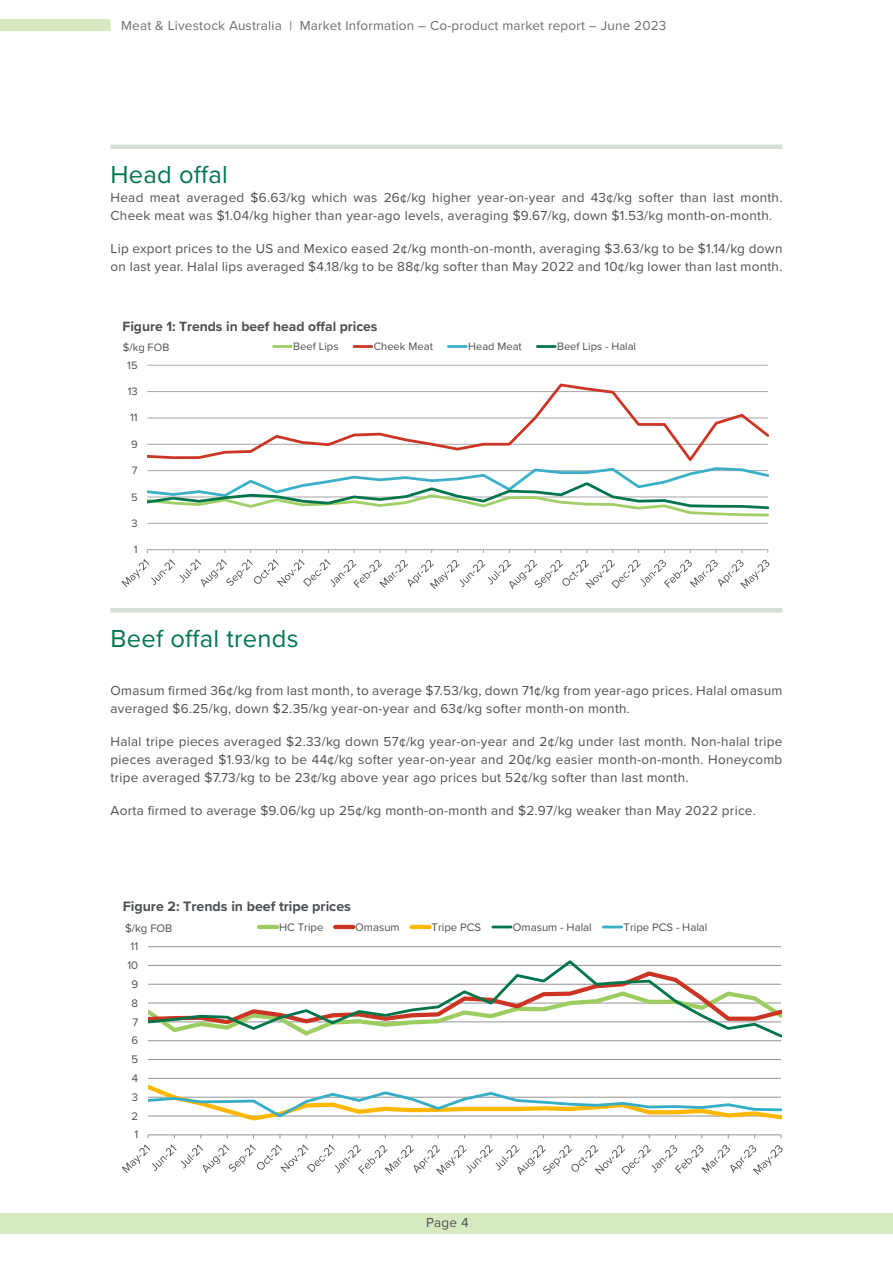
<style>
.page{position:relative;width:893px;height:1263px;background:#fff}
.page>*{position:absolute;margin:0;border:0;box-sizing:border-box;transform-origin:0 0}
.t1{font:25.5px "Proxima Nova";letter-spacing:.01em;color:#00774a}
.t2{font:700 14.1px "Proxima Nova";color:#4b4f54}
.t3{font:700 13.95px "Proxima Nova";color:#4b4f54}
.t4{font:13.5px/18px "Proxima Nova";letter-spacing:.02em;color:#4d5054}
.t5{font:13.5px "Proxima Nova";letter-spacing:.015em;color:#6e6d71}
.t6{font:11.4px "Proxima Nova";color:#4b4f54}
.t7{font:11.1px "Proxima Nova";color:#4b4f54}
</style>
<div class="page">
<div style="left:0;top:19px;width:111px;height:12px;background:#d7e9bf"></div>
<div style="left:0;top:1213px;width:893px;height:21px;background:#d7e9bf"></div>
<hr style="left:111px;top:145px;width:671px;height:4px;background:#d1ddd5">
<div style="left:111px;top:608px;width:671px;height:5px;background:#d1ddd5"></div>
<hr style="left:148px;top:1078px;width:633px;height:1px;background:#929395">
<hr style="left:148px;top:1059px;width:633px;height:1px;background:#929395">
<hr style="left:148px;top:1040px;width:633px;height:1px;background:#929395">
<hr style="left:148px;top:946px;width:633px;height:1px;background:#929395">
<hr style="left:148px;top:1134px;width:633px;height:1px;background:#929395">
<svg style="left:148px;top:960px;width:634px;height:78px"></svg>
<svg style="left:148px;top:1084px;width:634px;height:37px"></svg>
<svg style="left:122px;top:1144px;width:661px;height:31px"></svg>
<hr style="left:259px;top:925px;width:18px;height:4px;background:#9dcd61">
<hr style="left:335px;top:925px;width:18px;height:4px;background:#cc3524">
<hr style="left:411px;top:925px;width:19px;height:4px;background:#ffb700">
<hr style="left:493px;top:925px;width:18px;height:3px;background:#007549">
<hr style="left:603px;top:925px;width:19px;height:3px;background:#36aec8">
<hr style="left:147px;top:523px;width:621px;height:1px;background:#a6a6a6">
<hr style="left:147px;top:365px;width:621px;height:1px;background:#a6a6a6">
<hr style="left:147px;top:549px;width:621px;height:1px;background:#a6a6a6">
<svg style="left:147px;top:383px;width:621px;height:78px"></svg>
<svg style="left:147px;top:467px;width:621px;height:50px"></svg>
<svg style="left:121px;top:559px;width:648px;height:30px"></svg>
<hr style="left:274px;top:345px;width:17px;height:3px;background:#a0cf66">
<hr style="left:354px;top:345px;width:18px;height:3px;background:#cc3524">
<hr style="left:448px;top:345px;width:18px;height:3px;background:#3bb0c9">
<hr style="left:537px;top:345px;width:18px;height:3px;background:#007549">
<p class="t5" style="left:121px;top:15px;width:547px">Meat &amp; Livestock Australia | Market Information – Co-product market report – June 2023</p>
<h1 class="t1" style="left:111px;top:156px;width:119px">Head offal</h1>
<p class="t4" style="left:111px;top:188px;width:673px">Head meat averaged $6.63/kg which was 26¢/kg higher year-on-year and 43¢/kg softer than last month.<br>Cheek meat was $1.04/kg higher than year-ago levels, averaging $9.67/kg, down $1.53/kg month-on-month.</p>
<p class="t4" style="left:111px;top:239px;width:673px">Lip export prices to the US and Mexico eased 2¢/kg month-on-month, averaging $3.63/kg to be $1.14/kg down on last year. Halal lips averaged $4.18/kg to be 88¢/kg softer than May 2022 and 10¢/kg lower than last month.</p>
<p class="t3" style="left:122px;top:316px;width:257px">Figure 1: Trends in beef head offal prices</p>
<p class="t7" style="left:293px;top:338px;width:47px">Beef Lips</p>
<p class="t7" style="left:374px;top:338px;width:61px">Cheek Meat</p>
<p class="t7" style="left:468px;top:338px;width:55px">Head Meat</p>
<p class="t7" style="left:557px;top:338px;width:80px">Beef Lips - Halal</p>
<p class="t7" style="left:123px;top:339px;width:48px">$/kg FOB</p>
<p class="t7" style="left:127px;top:357px;width:12px">15</p>
<p class="t7" style="left:128px;top:383px;width:11px">13</p>
<p class="t7" style="left:130px;top:409px;width:9px">11</p>
<p class="t7" style="left:131px;top:436px;width:8px">9</p>
<p class="t7" style="left:132px;top:462px;width:7px">7</p>
<p class="t7" style="left:131px;top:489px;width:8px">5</p>
<p class="t7" style="left:131px;top:515px;width:8px">3</p>
<p class="t7" style="left:134px;top:541px;width:5px">1</p>
<h1 class="t1" style="left:111px;top:619px;width:189px">Beef offal trends</h1>
<p class="t4" style="left:111px;top:681px;width:673px">Omasum firmed 36¢/kg from last month, to average $7.53/kg, down 71¢/kg from year-ago prices. Halal omasum averaged $6.25/kg, down $2.35/kg year-on-year and 63¢/kg softer month-on month.</p>
<p class="t4" style="left:111px;top:732px;width:673px;text-align:justify">Halal tripe pieces averaged $2.33/kg down 57¢/kg year-on-year and 2¢/kg under last month. Non-halal tripe pieces averaged $1.93/kg to be 44¢/kg softer year-on-year and 20¢/kg easier month-on-month. Honeycomb tripe averaged $7.73/kg to be 23¢/kg above year ago prices but 52¢/kg softer than last month.</p>
<p class="t4" style="left:111px;top:801px;width:647px">Aorta firmed to average $9.06/kg up 25¢/kg month-on-month and $2.97/kg weaker than May 2022 price.</p>
<p class="t2" style="left:123px;top:896px;width:230px">Figure 2: Trends in beef tripe prices</p>
<p class="t6" style="left:279px;top:918px;width:46px">HC Tripe</p>
<p class="t6" style="left:355px;top:918px;width:46px">Omasum</p>
<p class="t6" style="left:432px;top:918px;width:51px">Tripe PCS</p>
<p class="t6" style="left:513px;top:918px;width:80px">Omasum - Halal</p>
<p class="t6" style="left:623px;top:918px;width:85px">Tripe PCS - Halal</p>
<p class="t6" style="left:125px;top:920px;width:49px">$/kg FOB</p>
<p class="t6" style="left:130px;top:938px;width:9px">11</p>
<p class="t6" style="left:127px;top:957px;width:12px">10</p>
<p class="t6" style="left:131px;top:976px;width:8px">9</p>
<p class="t6" style="left:132px;top:994px;width:8px">8</p>
<p class="t6" style="left:132px;top:1013px;width:7px">7</p>
<p class="t6" style="left:131px;top:1032px;width:8px">6</p>
<p class="t6" style="left:131px;top:1051px;width:8px">5</p>
<p class="t6" style="left:132px;top:1070px;width:8px">4</p>
<p class="t6" style="left:132px;top:1088px;width:8px">3</p>
<p class="t6" style="left:132px;top:1107px;width:8px">2</p>
<p class="t6" style="left:134px;top:1126px;width:5px">1</p>
<p class="t4" style="left:426px;top:1213px;width:44px">Page 4</p>
</div>
